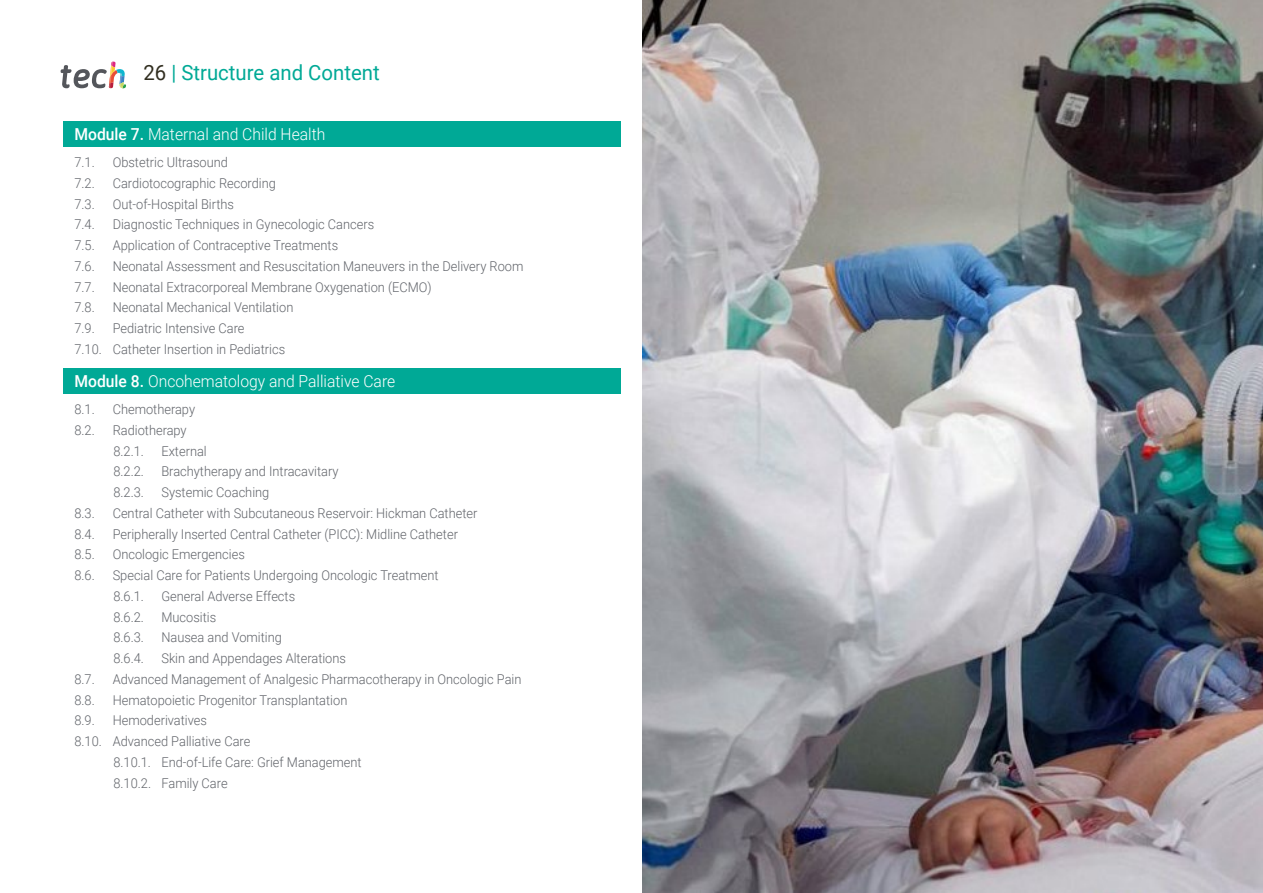
<style>
.page{position:relative;width:1263px;height:893px;background:#fff}
.page>*{position:absolute;margin:0;border:0;box-sizing:border-box;transform-origin:0 0}
.t1{font:21px "Roboto";color:#00a996}
.t2{font:300 16.5px "Roboto";color:#fff;scale:.95 1}
.t3{font:300 13.5px/20.7px "Roboto";color:#61646a;scale:.95 1}
.s1{color:#312e20}
.s2{font-weight:500}
</style>
<div class="page">
<div style="left:63px;top:121px;width:558px;height:25px;background:#00a996"></div>
<div style="left:63px;top:368px;width:558px;height:25px;background:#00a996"></div>
<img style="left:642px;top:0;width:621px;height:893px">
<svg style="left:61px;top:62px;width:65px;height:27px"></svg>
<h1 class="t1" style="left:144px;top:57px;width:238px"><span class="s1">26</span> | Structure and Content</h1>
<p class="t2" style="left:74px;top:123px;width:266px"><span class="s2">Module 7.</span> Maternal and Child Health</p>
<p class="t3" style="left:74px;top:151px;width:23px">7.1.</p>
<p class="t3" style="left:113px;top:151px;width:123px">Obstetric Ultrasound</p>
<p class="t3" style="left:74px;top:172px;width:23px">7.2.</p>
<p class="t3" style="left:113px;top:172px;width:173px">Cardiotocographic Recording</p>
<p class="t3" style="left:74px;top:193px;width:23px">7.3.</p>
<p class="t3" style="left:113px;top:193px;width:129px">Out-of-Hospital Births</p>
<p class="t3" style="left:74px;top:214px;width:23px">7.4.</p>
<p class="t3" style="left:113px;top:214px;width:277px">Diagnostic Techniques in Gynecologic Cancers</p>
<p class="t3" style="left:74px;top:234px;width:23px">7.5.</p>
<p class="t3" style="left:113px;top:234px;width:239px">Application of Contraceptive Treatments</p>
<p class="t3" style="left:74px;top:255px;width:23px">7.6.</p>
<p class="t3" style="left:113px;top:255px;width:434px">Neonatal Assessment and Resuscitation Maneuvers in the Delivery Room</p>
<p class="t3" style="left:74px;top:276px;width:23px">7.7.</p>
<p class="t3" style="left:113px;top:276px;width:337px">Neonatal Extracorporeal Membrane Oxygenation (ECMO)</p>
<p class="t3" style="left:74px;top:297px;width:23px">7.8.</p>
<p class="t3" style="left:113px;top:297px;width:192px">Neonatal Mechanical Ventilation</p>
<p class="t3" style="left:74px;top:317px;width:23px">7.9.</p>
<p class="t3" style="left:74px;top:317px;width:223px;text-align:center">Pediatric Intensive Care<br>7.10. Catheter Insertion in Pediatrics</p>
<p class="t2" style="left:74px;top:370px;width:339px"><span class="s2">Module 8.</span> Oncohematology and Palliative Care</p>
<p class="t3" style="left:74px;top:398px;width:23px">8.1.</p>
<p class="t3" style="left:113px;top:398px;width:88px">Chemotherapy</p>
<p class="t3" style="left:74px;top:419px;width:23px">8.2.</p>
<p class="t3" style="left:113px;top:419px;width:79px">Radiotherapy<br>8.2.1.</p>
<p class="t3" style="left:161px;top:440px;width:49px">External</p>
<p class="t3" style="left:113px;top:461px;width:34px">8.2.2.</p>
<p class="t3" style="left:161px;top:461px;width:188px">Brachytherapy and Intracavitary</p>
<p class="t3" style="left:113px;top:481px;width:34px">8.2.3.</p>
<p class="t3" style="left:161px;top:481px;width:115px">Systemic Coaching</p>
<p class="t3" style="left:74px;top:502px;width:23px">8.3.</p>
<p class="t3" style="left:113px;top:502px;width:385px">Central Catheter with Subcutaneous Reservoir: Hickman Catheter</p>
<p class="t3" style="left:74px;top:523px;width:23px">8.4.</p>
<p class="t3" style="left:113px;top:523px;width:365px">Peripherally Inserted Central Catheter (PICC): Midline Catheter</p>
<p class="t3" style="left:74px;top:544px;width:23px">8.5.</p>
<p class="t3" style="left:113px;top:544px;width:141px">Oncologic Emergencies</p>
<p class="t3" style="left:74px;top:564px;width:23px">8.6.</p>
<p class="t3" style="left:113px;top:564px;width:344px">Special Care for Patients Undergoing Oncologic Treatment<br>8.6.1.</p>
<p class="t3" style="left:161px;top:585px;width:142px">General Adverse Effects</p>
<p class="t3" style="left:113px;top:606px;width:34px">8.6.2.</p>
<p class="t3" style="left:161px;top:606px;width:59px">Mucositis</p>
<p class="t3" style="left:113px;top:627px;width:34px">8.6.3.</p>
<p class="t3" style="left:161px;top:627px;width:128px">Nausea and Vomiting</p>
<p class="t3" style="left:113px;top:647px;width:34px">8.6.4.</p>
<p class="t3" style="left:161px;top:647px;width:196px">Skin and Appendages Alterations</p>
<p class="t3" style="left:74px;top:668px;width:23px">8.7.</p>
<p class="t3" style="left:113px;top:668px;width:432px">Advanced Management of Analgesic Pharmacotherapy in Oncologic Pain</p>
<p class="t3" style="left:74px;top:689px;width:23px">8.8.</p>
<p class="t3" style="left:113px;top:689px;width:249px">Hematopoietic Progenitor Transplantation</p>
<p class="t3" style="left:74px;top:710px;width:23px">8.9.</p>
<p class="t3" style="left:113px;top:710px;width:101px">Hemoderivatives</p>
<p class="t3" style="left:74px;top:730px;width:187px">8.10. Advanced Palliative Care</p>
<p class="t3" style="left:113px;top:751px;width:263px">8.10.1. End-of-Life Care: Grief Management</p>
<p class="t3" style="left:113px;top:772px;width:122px">8.10.2. Family Care</p>
</div>
